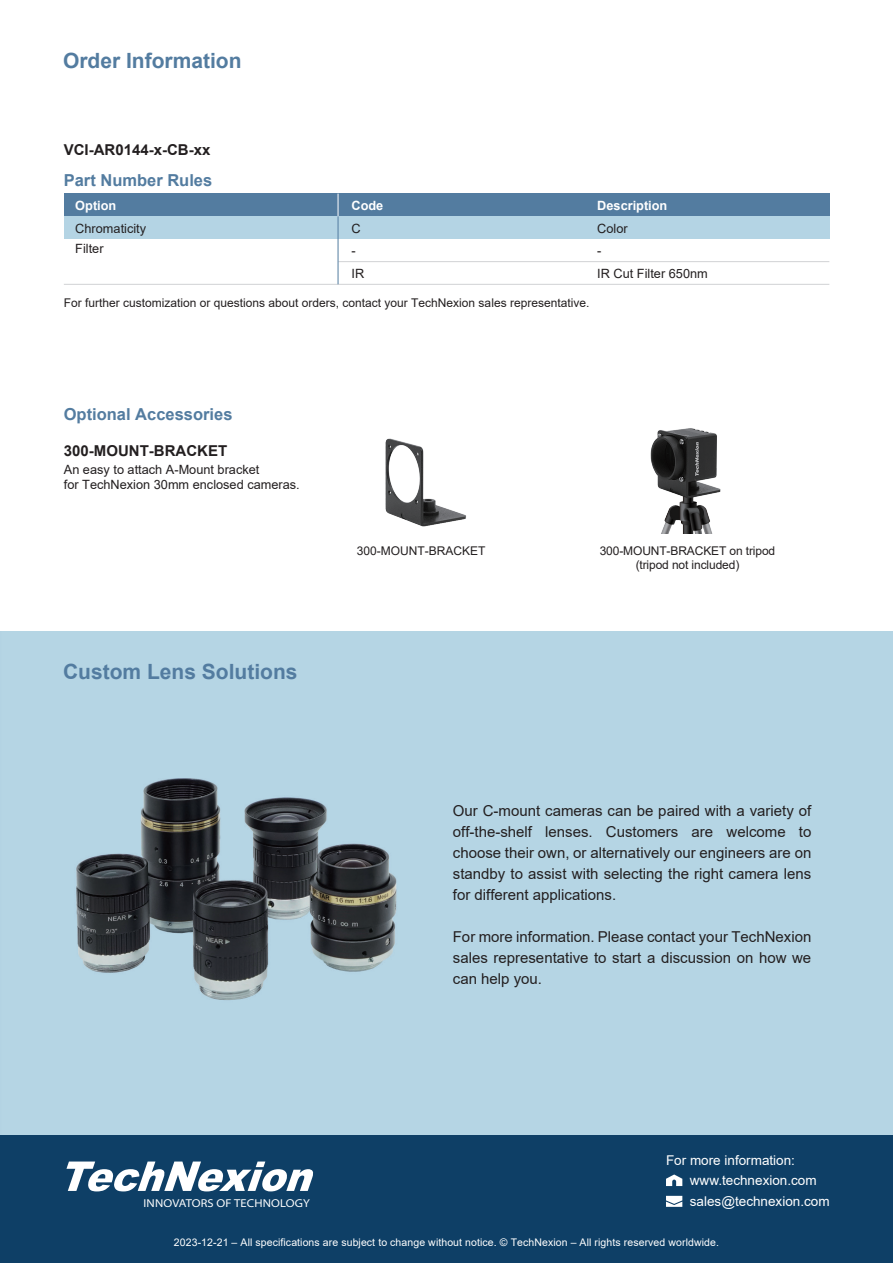
<style>
.page{position:relative;width:893px;height:1263px;background:#fff}
.page>*{position:absolute;margin:0;border:0;box-sizing:border-box;transform-origin:0 0}
.t1{font:700 21px "Arial";color:#537ca0}
.t2{font:700 16.5px "Arial";color:#537ca0}
.t3{font:15px/21px "Arial";color:#231f20;text-align:justify}
.t4{font:700 15px "Arial";color:#231f20}
.t5{font:13.5px/20.4px "Arial";color:#fff}
.t6{font:12.75px/23.4px "Arial";color:#231f20}
.t7{font:700 12.75px "Arial";color:#fff}
.t8{font:12px/13.5px "Arial";color:#231f20;text-align:center}
.t9{font:semi-expanded 11.4px "Myriad Pro";letter-spacing:.015em;color:#fff}
.t10{font:10.5px "Arial";letter-spacing:.01em;color:#fff}
</style>
<div class="page">
<img style="left:0;top:631px;width:893px;height:504px">
<div style="left:0;top:1135px;width:893px;height:128px;background:#0e3f66"></div>
<svg style="left:66px;top:1161px;width:247px;height:30px"></svg>
<svg style="left:666px;top:1174px;width:16px;height:12px"></svg>
<svg style="left:666px;top:1196px;width:16px;height:11px"></svg>
<img style="left:385px;top:438px;width:81px;height:89px">
<img style="left:650px;top:428px;width:71px;height:106px">
<div style="left:64px;top:194px;width:765px;height:22px;background:#537ca0"></div>
<div style="left:64px;top:216px;width:765px;height:23px;background:#b4d4e4"></div>
<hr style="left:338px;top:261px;width:491px;height:1px;background:#d1d2d4">
<hr style="left:64px;top:284px;width:765px;height:1px;background:#d1d2d4">
<svg style="left:338px;top:194px;width:1px;height:22px"></svg>
<hr style="left:338px;top:216px;width:1px;height:68px;background:#537ca0">
<h1 class="t1" style="left:63px;top:46px;width:180px">Order Information</h1>
<p class="t4" style="left:64px;top:139px;width:148px">VCI-AR0144-x-CB-xx</p>
<p class="t2" style="left:64px;top:168px;width:150px">Part Number Rules</p>
<p class="t7" style="left:75px;top:197px;width:43px">Option</p>
<p class="t7" style="left:351px;top:196px;width:33px">Code</p>
<p class="t7" style="left:597px;top:196px;width:72px">Description</p>
<p class="t6" style="left:75px;top:216px;width:72px">Chromaticity</p>
<p class="t6" style="left:351px;top:216px;width:11px">C</p>
<p class="t6" style="left:597px;top:216px;width:32px">Color</p>
<p class="t6" style="left:75px;top:237px;width:30px">Filter</p>
<p class="t6" style="left:351px;top:238px;width:14px">-<br>IR</p>
<p class="t6" style="left:597px;top:238px;width:112px">-<br>IR Cut Filter 650nm</p>
<p class="t8" style="left:64px;top:295px;width:527px">For further customization or questions about orders, contact your TechNexion sales representative.</p>
<p class="t2" style="left:64px;top:403px;width:170px">Optional Accessories</p>
<p class="t4" style="left:64px;top:440px;width:165px">300-MOUNT-BRACKET</p>
<p class="t6" style="left:64px;top:462px;width:237px;line-height:15px">An easy to attach A-Mount bracket<br>for TechNexion 30mm enclosed cameras.</p>
<h1 class="t1" style="left:63px;top:657px;width:236px">Custom Lens Solutions</h1>
<p class="t8" style="left:357px;top:544px;width:130px">300-MOUNT-BRACKET</p>
<p class="t8" style="left:600px;top:544px;width:177px">300-MOUNT-BRACKET on tripod (tripod not included)</p>
<p class="t3" style="left:453px;top:800px;width:360px">Our C-mount cameras can be paired with a variety of off-the-shelf lenses. Customers are welcome to choose their own, or alternatively our engineers are on standby to assist with selecting the right camera lens for different applications.</p>
<p class="t3" style="left:453px;top:926px;width:360px">For more information. Please contact your TechNexion sales representative to start a discussion on how we can help you.</p>
<p class="t5" style="left:690px;top:1150px;width:141px;text-indent:-24px">For more information: www.technexion.com sales@technexion.com</p>
<p class="t9" style="left:144px;top:1196px;width:168px">INNOVATORS OF TECHNOLOGY</p>
<p class="t10" style="left:174px;top:1235px;width:546px">2023-12-21 – All specifications are subject to change without notice. © TechNexion – All rights reserved worldwide.</p>
</div>
